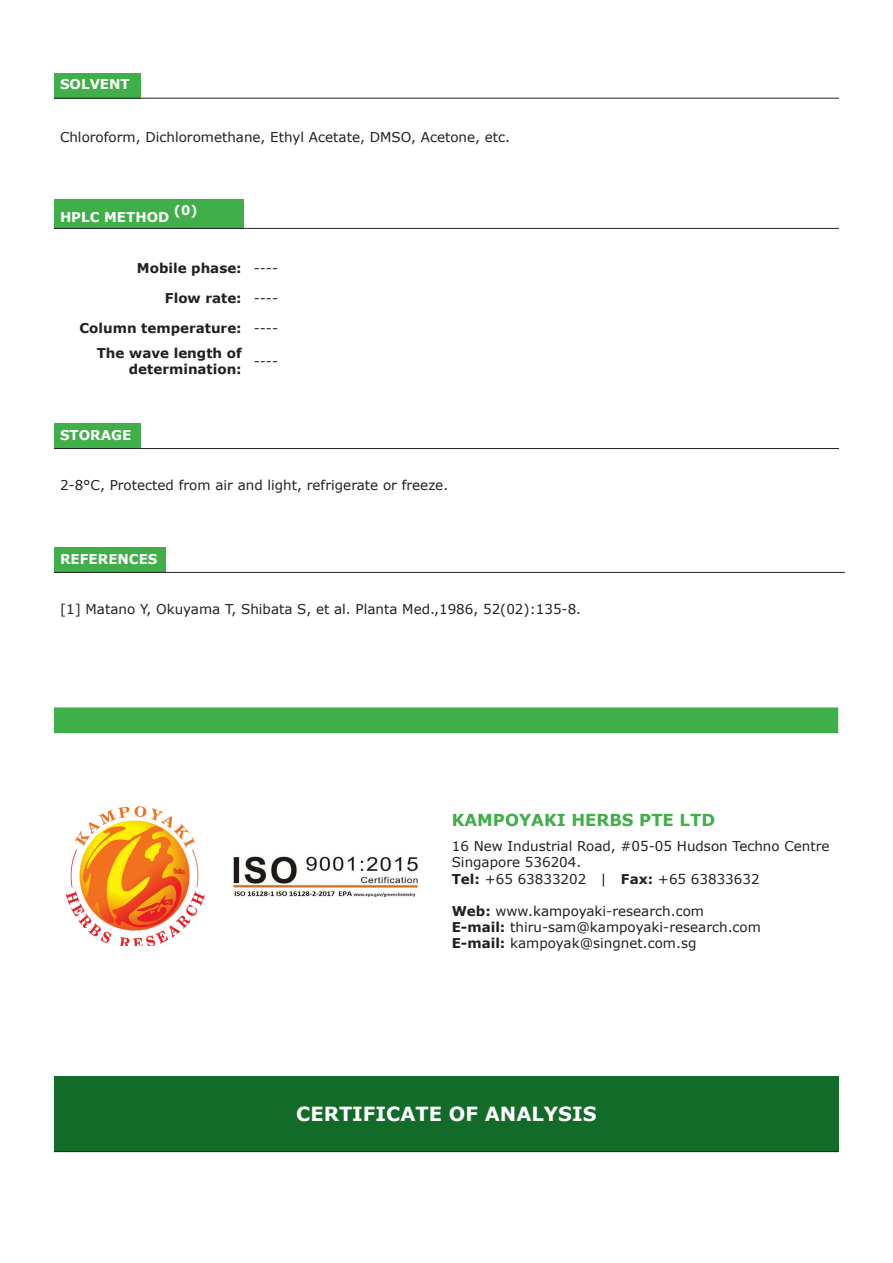
<style>
.page{position:relative;width:893px;height:1263px;background:#fff}
.page>*{position:absolute;margin:0;border:0;box-sizing:border-box;transform-origin:0 0}
.t1{font:700 19.5px "Verdana";color:#fff}
.t2{font:700 16.5px "Verdana";color:#40ae49}
.t3{font:13.5px "Verdana";color:#231f20}
.t4{font:700 13.5px/16.2px "Verdana";color:#231f20;text-align:right}
.t5{font:700 13.5px "Verdana";color:#fff}
.t6{font:700 13.05px "Verdana";color:#fff}
.s1{font-weight:700}
</style>
<div class="page">
<div style="left:54px;top:73px;width:86px;height:25px;background:#40ae49"></div>
<hr style="left:54px;top:98px;width:86px;height:1px;background:#231f20">
<hr style="left:140px;top:98px;width:699px;height:1px;background:#231f20">
<div style="left:54px;top:199px;width:189px;height:29px;background:#40ae49"></div>
<hr style="left:54px;top:228px;width:189px;height:1px;background:#231f20">
<hr style="left:248px;top:228px;width:591px;height:1px;background:#231f20">
<div style="left:54px;top:423px;width:86px;height:25px;background:#40ae49"></div>
<hr style="left:54px;top:448px;width:86px;height:1px;background:#231f20">
<hr style="left:140px;top:448px;width:699px;height:1px;background:#231f20">
<div style="left:54px;top:547px;width:112px;height:25px;background:#40ae49"></div>
<hr style="left:54px;top:572px;width:112px;height:1px;background:#231f20">
<hr style="left:166px;top:572px;width:679px;height:1px;background:#231f20">
<div style="left:54px;top:707px;width:784px;height:26px;background:#40ae49"></div>
<img style="left:65px;top:806px;width:140px;height:140px">
<img style="left:232px;top:856px;width:187px;height:41px">
<div style="left:54px;top:1076px;width:785px;height:76px;background:#136b29"></div>
<hr style="left:54px;top:1151px;width:208px;height:1px;background:#231f20">
<hr style="left:262px;top:1151px;width:208px;height:1px;background:#231f20">
<hr style="left:470px;top:1151px;width:369px;height:1px;background:#231f20">
<p class="t5" style="left:60px;top:76px;width:71px">SOLVENT</p>
<p class="t3" style="left:60px;top:128px;width:452px">Chloroform, Dichloromethane, Ethyl Acetate, DMSO, Acetone, etc.</p>
<p class="t5" style="left:60px;top:209px;width:111px">HPLC METHOD</p>
<p class="t6" style="left:174px;top:202px;width:25px">(0)</p>
<p class="t4" style="left:137px;top:260px;width:106px">Mobile phase:</p>
<p class="t3" style="left:254px;top:260px;width:26px">----</p>
<p class="t4" style="left:165px;top:290px;width:78px">Flow rate:</p>
<p class="t3" style="left:254px;top:290px;width:26px">----</p>
<p class="t4" style="left:80px;top:320px;width:164px">Column temperature:</p>
<p class="t3" style="left:254px;top:319px;width:26px">----</p>
<p class="t4" style="left:97px;top:345px;width:146px">The wave length of determination:</p>
<p class="t3" style="left:254px;top:353px;width:26px">----</p>
<p class="t5" style="left:60px;top:426px;width:73px">STORAGE</p>
<p class="t3" style="left:60px;top:476px;width:390px">2-8°C, Protected from air and light, refrigerate or freeze.</p>
<p class="t5" style="left:60px;top:550px;width:99px">REFERENCES</p>
<p class="t3" style="left:60px;top:600px;width:523px">[1] Matano Y, Okuyama T, Shibata S, et al. Planta Med.,1986, 52(02):135-8.</p>
<p class="t2" style="left:452px;top:809px;width:265px">KAMPOYAKI HERBS PTE LTD</p>
<p class="t3" style="left:452px;top:838px;width:379px">16 New Industrial Road, #05-05 Hudson Techno Centre</p>
<p class="t3" style="left:452px;top:854px;width:131px">Singapore 536204.</p>
<p class="t3" style="left:452px;top:870px;width:309px"><span class="s1">Tel:</span> +65 63833202 | <span class="s1">Fax:</span> +65 63833632</p>
<p class="t3" style="left:452px;top:902px;width:254px"><span class="s1">Web:</span> www.kampoyaki-research.com</p>
<p class="t3" style="left:452px;top:919px;width:311px"><span class="s1">E-mail:</span> thiru-sam@kampoyaki-research.com</p>
<p class="t3" style="left:452px;top:935px;width:246px"><span class="s1">E-mail:</span> kampoyak@singnet.com.sg</p>
<p class="t1" style="left:296px;top:1101px;width:302px">CERTIFICATE OF ANALYSIS</p>
</div>
